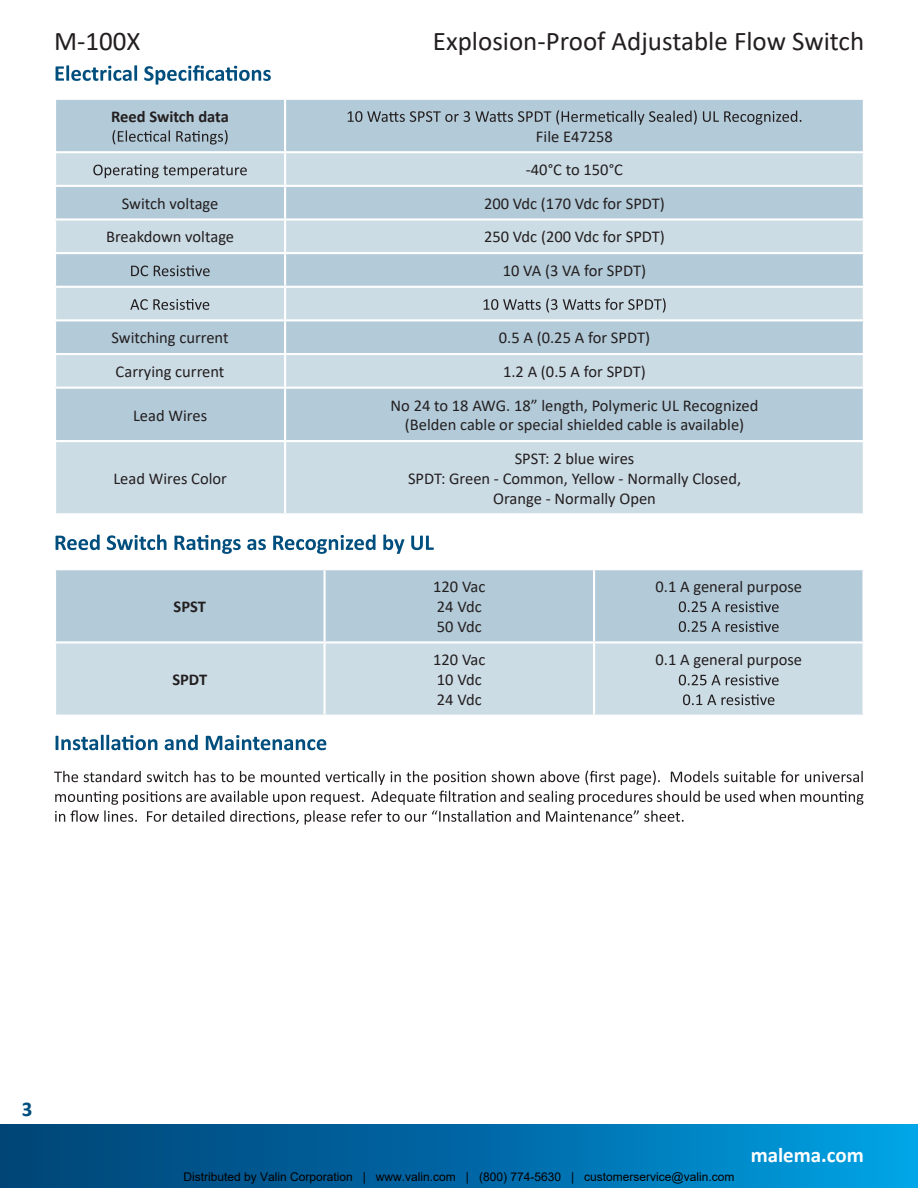
<style>
.page{position:relative;width:918px;height:1188px;background:#fff}
.page>*{position:absolute;margin:0;border:0;box-sizing:border-box;transform-origin:0 0}
.t1{font:27px "Calibri";color:#231f20}
.t2{font:700 21px "Calibri";color:#fff}
.t3{font:700 21px "Calibri";color:#004e7d}
.t4{font:16.5px/19.8px "Calibri";color:#231f20;text-align:center}
.t5{font:700 16.5px "Calibri";color:#231f20}
.t6{font:12px "Arial";color:#000}
</style>
<div class="page">
<div style="left:0;top:1125px;width:918px;height:63px;background:linear-gradient(to right,#003d71,#009de1)"></div>
<svg style="left:56px;top:65px;width:215px;height:20px"></svg>
<div style="left:55px;top:99px;width:230px;height:53px;background:#b3cad8"></div>
<div style="left:285px;top:99px;width:579px;height:53px;background:#b3cad8"></div>
<div style="left:55px;top:186px;width:230px;height:33px;background:#b3cad8"></div>
<div style="left:285px;top:186px;width:579px;height:33px;background:#b3cad8"></div>
<div style="left:55px;top:253px;width:230px;height:34px;background:#b3cad8"></div>
<div style="left:285px;top:253px;width:579px;height:34px;background:#b3cad8"></div>
<div style="left:55px;top:320px;width:230px;height:34px;background:#b3cad8"></div>
<div style="left:285px;top:320px;width:579px;height:34px;background:#b3cad8"></div>
<div style="left:55px;top:388px;width:230px;height:53px;background:#b3cad8"></div>
<div style="left:285px;top:388px;width:579px;height:53px;background:#b3cad8"></div>
<div style="left:55px;top:152px;width:230px;height:34px;background:#ccdce5"></div>
<div style="left:285px;top:152px;width:579px;height:34px;background:#ccdce5"></div>
<div style="left:55px;top:219px;width:230px;height:34px;background:#ccdce5"></div>
<div style="left:285px;top:219px;width:579px;height:34px;background:#ccdce5"></div>
<div style="left:55px;top:287px;width:230px;height:33px;background:#ccdce5"></div>
<div style="left:285px;top:287px;width:579px;height:33px;background:#ccdce5"></div>
<div style="left:55px;top:354px;width:230px;height:34px;background:#ccdce5"></div>
<div style="left:285px;top:354px;width:579px;height:34px;background:#ccdce5"></div>
<div style="left:55px;top:441px;width:230px;height:73px;background:#ccdce5"></div>
<div style="left:285px;top:441px;width:579px;height:73px;background:#ccdce5"></div>
<hr style="left:54px;top:98px;width:231px;height:2px;background:#fff">
<hr style="left:54px;top:100px;width:2px;height:51px;background:#fff">
<hr style="left:285px;top:98px;width:580px;height:2px;background:#fff">
<hr style="left:284px;top:100px;width:2px;height:51px;background:#fff">
<hr style="left:863px;top:100px;width:2px;height:51px;background:#fff">
<hr style="left:54px;top:151px;width:231px;height:2px;background:#fff">
<hr style="left:54px;top:153px;width:2px;height:32px;background:#fff">
<hr style="left:285px;top:151px;width:580px;height:2px;background:#fff">
<hr style="left:284px;top:153px;width:2px;height:32px;background:#fff">
<hr style="left:863px;top:153px;width:2px;height:32px;background:#fff">
<hr style="left:54px;top:185px;width:231px;height:2px;background:#fff">
<hr style="left:54px;top:187px;width:2px;height:31px;background:#fff">
<hr style="left:285px;top:185px;width:580px;height:2px;background:#fff">
<hr style="left:284px;top:187px;width:2px;height:31px;background:#fff">
<hr style="left:863px;top:187px;width:2px;height:31px;background:#fff">
<hr style="left:54px;top:218px;width:231px;height:3px;background:#fff">
<hr style="left:54px;top:221px;width:2px;height:31px;background:#fff">
<hr style="left:285px;top:218px;width:580px;height:3px;background:#fff">
<hr style="left:284px;top:221px;width:2px;height:31px;background:#fff">
<hr style="left:863px;top:221px;width:2px;height:31px;background:#fff">
<hr style="left:54px;top:252px;width:231px;height:2px;background:#fff">
<hr style="left:54px;top:254px;width:2px;height:32px;background:#fff">
<hr style="left:285px;top:252px;width:580px;height:2px;background:#fff">
<hr style="left:284px;top:254px;width:2px;height:32px;background:#fff">
<hr style="left:863px;top:254px;width:2px;height:32px;background:#fff">
<hr style="left:54px;top:286px;width:231px;height:2px;background:#fff">
<hr style="left:54px;top:288px;width:2px;height:31px;background:#fff">
<hr style="left:285px;top:286px;width:580px;height:2px;background:#fff">
<hr style="left:284px;top:288px;width:2px;height:31px;background:#fff">
<hr style="left:863px;top:288px;width:2px;height:31px;background:#fff">
<hr style="left:54px;top:319px;width:231px;height:2px;background:#fff">
<hr style="left:54px;top:321px;width:2px;height:32px;background:#fff">
<hr style="left:285px;top:319px;width:580px;height:2px;background:#fff">
<hr style="left:284px;top:321px;width:2px;height:32px;background:#fff">
<hr style="left:863px;top:321px;width:2px;height:32px;background:#fff">
<hr style="left:54px;top:353px;width:231px;height:2px;background:#fff">
<hr style="left:54px;top:355px;width:2px;height:32px;background:#fff">
<hr style="left:285px;top:353px;width:580px;height:2px;background:#fff">
<hr style="left:284px;top:355px;width:2px;height:32px;background:#fff">
<hr style="left:863px;top:355px;width:2px;height:32px;background:#fff">
<hr style="left:54px;top:387px;width:231px;height:2px;background:#fff">
<hr style="left:54px;top:389px;width:2px;height:51px;background:#fff">
<hr style="left:285px;top:387px;width:580px;height:2px;background:#fff">
<hr style="left:284px;top:389px;width:2px;height:51px;background:#fff">
<hr style="left:863px;top:389px;width:2px;height:51px;background:#fff">
<hr style="left:54px;top:440px;width:231px;height:2px;background:#fff">
<hr style="left:54px;top:442px;width:2px;height:71px;background:#fff">
<hr style="left:285px;top:440px;width:580px;height:2px;background:#fff">
<hr style="left:284px;top:442px;width:2px;height:71px;background:#fff">
<hr style="left:863px;top:442px;width:2px;height:71px;background:#fff">
<hr style="left:54px;top:513px;width:231px;height:2px;background:#fff">
<hr style="left:285px;top:513px;width:580px;height:2px;background:#fff">
<svg style="left:176px;top:130px;width:52px;height:15px"></svg>
<svg style="left:113px;top:130px;width:57px;height:14px"></svg>
<svg style="left:348px;top:110px;width:453px;height:15px"></svg>
<svg style="left:93px;top:165px;width:154px;height:13px"></svg>
<svg style="left:154px;top:265px;width:56px;height:11px"></svg>
<svg style="left:131px;top:266px;width:17px;height:10px"></svg>
<svg style="left:130px;top:299px;width:79px;height:11px"></svg>
<svg style="left:484px;top:298px;width:182px;height:15px"></svg>
<svg style="left:411px;top:536px;width:23px;height:14px"></svg>
<svg style="left:383px;top:535px;width:21px;height:19px"></svg>
<svg style="left:273px;top:535px;width:103px;height:19px"></svg>
<svg style="left:247px;top:539px;width:19px;height:11px"></svg>
<svg style="left:56px;top:535px;width:185px;height:19px"></svg>
<div style="left:55px;top:569px;width:270px;height:73px;background:#b3cad8"></div>
<div style="left:325px;top:569px;width:269px;height:73px;background:#b3cad8"></div>
<div style="left:594px;top:569px;width:270px;height:73px;background:#b3cad8"></div>
<div style="left:55px;top:642px;width:270px;height:74px;background:#ccdce5"></div>
<div style="left:325px;top:642px;width:269px;height:74px;background:#ccdce5"></div>
<div style="left:594px;top:642px;width:270px;height:74px;background:#ccdce5"></div>
<hr style="left:54px;top:568px;width:271px;height:2px;background:#fff">
<hr style="left:54px;top:570px;width:2px;height:71px;background:#fff">
<hr style="left:325px;top:568px;width:269px;height:2px;background:#fff">
<hr style="left:323px;top:570px;width:3px;height:71px;background:#fff">
<hr style="left:594px;top:568px;width:271px;height:2px;background:#fff">
<hr style="left:593px;top:570px;width:2px;height:71px;background:#fff">
<hr style="left:863px;top:570px;width:2px;height:71px;background:#fff">
<hr style="left:54px;top:641px;width:271px;height:3px;background:#fff">
<hr style="left:54px;top:644px;width:2px;height:71px;background:#fff">
<hr style="left:325px;top:641px;width:269px;height:3px;background:#fff">
<hr style="left:323px;top:644px;width:3px;height:71px;background:#fff">
<hr style="left:594px;top:641px;width:271px;height:3px;background:#fff">
<hr style="left:593px;top:644px;width:2px;height:71px;background:#fff">
<hr style="left:863px;top:644px;width:2px;height:71px;background:#fff">
<hr style="left:54px;top:715px;width:271px;height:2px;background:#fff">
<hr style="left:325px;top:715px;width:269px;height:2px;background:#fff">
<hr style="left:594px;top:715px;width:271px;height:2px;background:#fff">
<svg style="left:726px;top:601px;width:53px;height:11px"></svg>
<svg style="left:679px;top:601px;width:41px;height:11px"></svg>
<svg style="left:726px;top:621px;width:53px;height:11px"></svg>
<svg style="left:679px;top:621px;width:41px;height:11px"></svg>
<svg style="left:726px;top:675px;width:53px;height:10px"></svg>
<svg style="left:679px;top:675px;width:41px;height:10px"></svg>
<svg style="left:683px;top:694px;width:91px;height:11px"></svg>
<svg style="left:56px;top:735px;width:270px;height:15px"></svg>
<svg style="left:54px;top:771px;width:809px;height:14px"></svg>
<svg style="left:55px;top:791px;width:809px;height:34px"></svg>
<h1 class="t1" style="left:54px;top:22px;width:88px">M-100X</h1>
<h1 class="t1" style="left:433px;top:22px;width:433px">Explosion-Proof Adjustable Flow Switch</h1>
<p class="t5" style="left:111px;top:105px;width:119px">Reed Switch data</p>
<p class="t4" style="left:536px;top:126px;width:78px">File E47258</p>
<p class="t4" style="left:526px;top:159px;width:99px">-40°C to 150°C</p>
<p class="t4" style="left:122px;top:193px;width:98px">Switch voltage</p>
<p class="t4" style="left:484px;top:193px;width:182px">200 Vdc (170 Vdc for SPDT)</p>
<p class="t4" style="left:106px;top:227px;width:130px">Breakdown voltage</p>
<p class="t4" style="left:484px;top:227px;width:182px">250 Vdc (200 Vdc for SPDT)</p>
<p class="t4" style="left:503px;top:260px;width:145px">10 VA (3 VA for SPDT)</p>
<p class="t4" style="left:112px;top:328px;width:119px">Switching current</p>
<p class="t4" style="left:499px;top:328px;width:153px">0.5 A (0.25 A for SPDT)</p>
<p class="t4" style="left:116px;top:361px;width:110px">Carrying current</p>
<p class="t4" style="left:503px;top:361px;width:144px">1.2 A (0.5 A for SPDT)</p>
<p class="t4" style="left:133px;top:405px;width:76px">Lead Wires</p>
<p class="t4" style="left:391px;top:395px;width:369px">No 24 to 18 AWG. 18” length, Polymeric UL Recognized (Belden cable or special shielded cable is available)</p>
<p class="t4" style="left:113px;top:468px;width:115px">Lead Wires Color</p>
<p class="t4" style="left:408px;top:448px;width:335px">SPST: 2 blue wires<br>SPDT: Green - Common, Yellow - Normally Closed,<br>Orange - Normally Open</p>
<p class="t5" style="left:174px;top:595px;width:34px">SPST</p>
<p class="t5" style="left:172px;top:668px;width:36px">SPDT</p>
<p class="t4" style="left:433px;top:576px;width:54px;text-align:left">120 Vac<br>24 Vdc<br>50 Vdc</p>
<p class="t4" style="left:656px;top:576px;width:148px">0.1 A general purpose</p>
<p class="t4" style="left:433px;top:650px;width:54px;text-align:left">120 Vac<br>10 Vdc<br>24 Vdc</p>
<p class="t4" style="left:656px;top:650px;width:148px">0.1 A general purpose</p>
<p class="t3" style="left:22px;top:1094px;width:12px">3</p>
<p class="t2" style="left:735px;top:1140px;width:115px">malema.com</p>
<p class="t2" style="left:751px;top:1140px;width:115px">malema.com</p>
<p class="t6" style="left:183px;top:1169px;width:553px">Distributed by Valin Corporation | www.valin.com | (800) 774-5630 | customerservice@valin.com</p>
</div>
